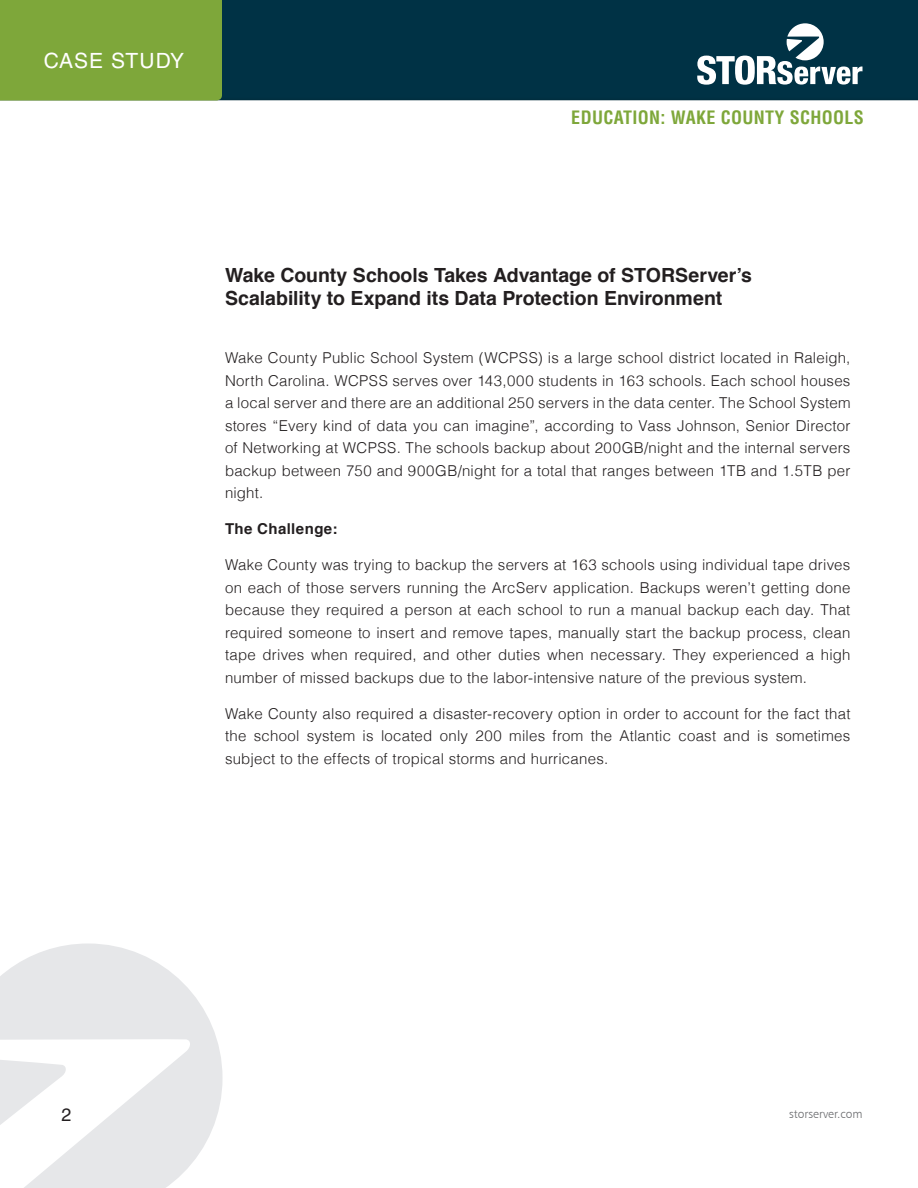
<style>
.page{position:relative;width:918px;height:1188px;background:#fff}
.page>*{position:absolute;margin:0;border:0;box-sizing:border-box;transform-origin:0 0}
.t1{font:21px "Helvetica LT Std";letter-spacing:.035em;color:#fff}
.t2{font:700 19.5px/22.5px "Helvetica";color:#231f20}
.t3{font:700 condensed 18px "Helvetica LT Std";letter-spacing:.02em;color:#7ea73a}
.t4{font:18px "Helvetica LT Std";color:#231f20}
.t5{font:300 15px/22.5px "Helvetica";letter-spacing:.015em;color:#231f20;text-align:justify}
.t6{font:700 15px "Helvetica";letter-spacing:.03em;color:#231f20}
.t7{font:12px "Humanist 777 BT Light B";color:#6c6d70}
</style>
<div class="page">
<div style="left:0;top:0;width:918px;height:102px;background:#003245"></div>
<svg style="left:0;top:944px;width:223px;height:244px;fill:#e6e7e9"></svg>
<svg style="left:697px;top:23px;width:165px;height:62px"></svg>
<div style="left:0;top:0;width:222px;height:100px;background:#7ea73a"></div>
<h1 class="t1" style="left:44px;top:48px;width:142px">CASE STUDY</h1>
<p class="t3" style="left:571px;top:106px;width:294px">EDUCATION: WAKE COUNTY SCHOOLS</p>
<h2 class="t2" style="left:225px;top:265px;width:529px">Wake County Schools Takes Advantage of STORServer’s<br>Scalability to Expand its Data Protection Environment</h2>
<p class="t5" style="left:225px;top:346px;width:627px">Wake County Public School System (WCPSS) is a large school district located in Raleigh, North Carolina. WCPSS serves over 143,000 students in 163 schools. Each school houses a local server and there are an additional 250 servers in the data center. The School System stores “Every kind of data you can imagine”, according to Vass Johnson, Senior Director of Networking at WCPSS. The schools backup about 200GB/night and the internal servers backup between 750 and 900GB/night for a total that ranges between 1TB and 1.5TB per night.</p>
<p class="t6" style="left:225px;top:517px;width:114px">The Challenge:</p>
<p class="t5" style="left:225px;top:553px;width:627px">Wake County was trying to backup the servers at 163 schools using individual tape drives on each of those servers running the ArcServ application. Backups weren’t getting done because they required a person at each school to run a manual backup each day. That required someone to insert and remove tapes, manually start the backup process, clean tape drives when required, and other duties when necessary. They experienced a high number of missed backups due to the labor-intensive nature of the previous system.</p>
<p class="t5" style="left:225px;top:701px;width:627px">Wake County also required a disaster-recovery option in order to account for the fact that the school system is located only 200 miles from the Atlantic coast and is sometimes subject to the effects of tropical storms and hurricanes.</p>
<p class="t4" style="left:62px;top:1105px;width:12px">2</p>
<p class="t7" style="left:789px;top:1106px;width:75px">storserver.com</p>
</div>
